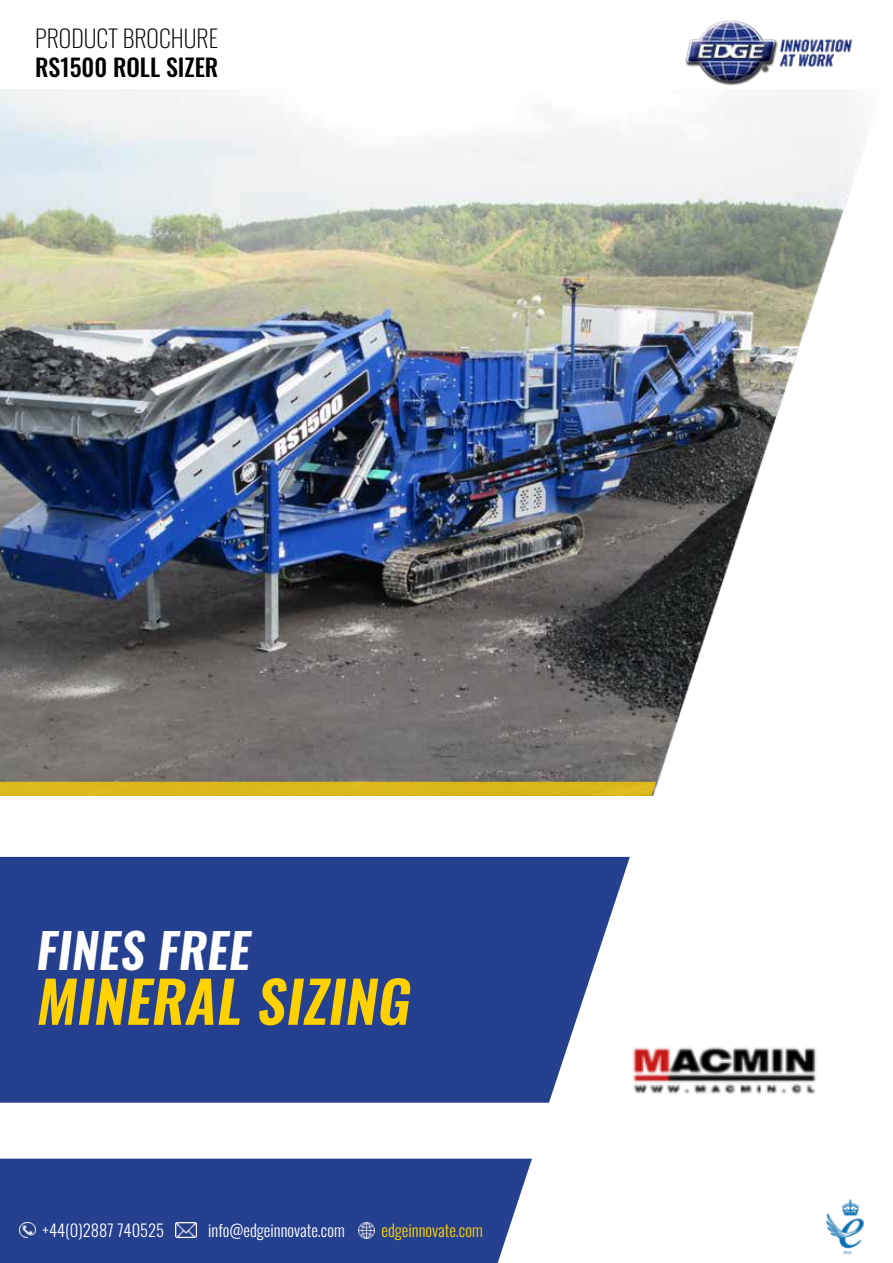
<style>
.page{position:relative;width:893px;height:1263px;background:#fff}
.page>*{position:absolute;margin:0;border:0;box-sizing:border-box;transform-origin:0 0}
.t1{font:600 57px "Oswald";color:#ffd100}
.t2{font:600 48.15px "Oswald";color:#fff}
.t3{font:200 24px "Oswald";color:#000}
.t4{font:500 24px "Oswald";color:#000}
.t5{font:300 16.65px "Oswald";color:#fff}
.t6{font:300 16.65px "Oswald";color:#ffd100}
</style>
<div class="page">
<div style="left:0;top:857px;width:630px;height:246px;background:#25408f"></div>
<img style="left:0;top:89px;width:876px;height:700px">
<img style="left:685px;top:20px;width:168px;height:66px">
<div style="left:0;top:1159px;width:532px;height:104px;background:#25408f"></div>
<img style="left:20px;top:1222px;width:15px;height:16px">
<img style="left:359px;top:1222px;width:16px;height:16px">
<img style="left:175px;top:1222px;width:22px;height:15px">
<img style="left:826px;top:1199px;width:38px;height:56px">
<div style="left:0;top:782px;width:656px;height:14px;background:#dbb81b"></div>
<img style="left:632px;top:1047px;width:185px;height:48px">
<h3 class="t3" style="left:35px;top:17px;width:185px">PRODUCT BROCHURE</h3>
<h3 class="t4" style="left:35px;top:54px;width:185px">RS1500 ROLL SIZER</h3>
<h2 class="t2" style="left:35px;top:925px;width:225px">FINES FREE</h2>
<h1 class="t1" style="left:35px;top:972px;width:388px">MINERAL SIZING</h1>
<p class="t5" style="left:43px;top:1216px;width:123px">+44(0)2887 740525</p>
<p class="t6" style="left:381px;top:1216px;width:103px">edgeinnovate.com</p>
<p class="t5" style="left:208px;top:1216px;width:138px">info@edgeinnovate.com</p>
</div>
